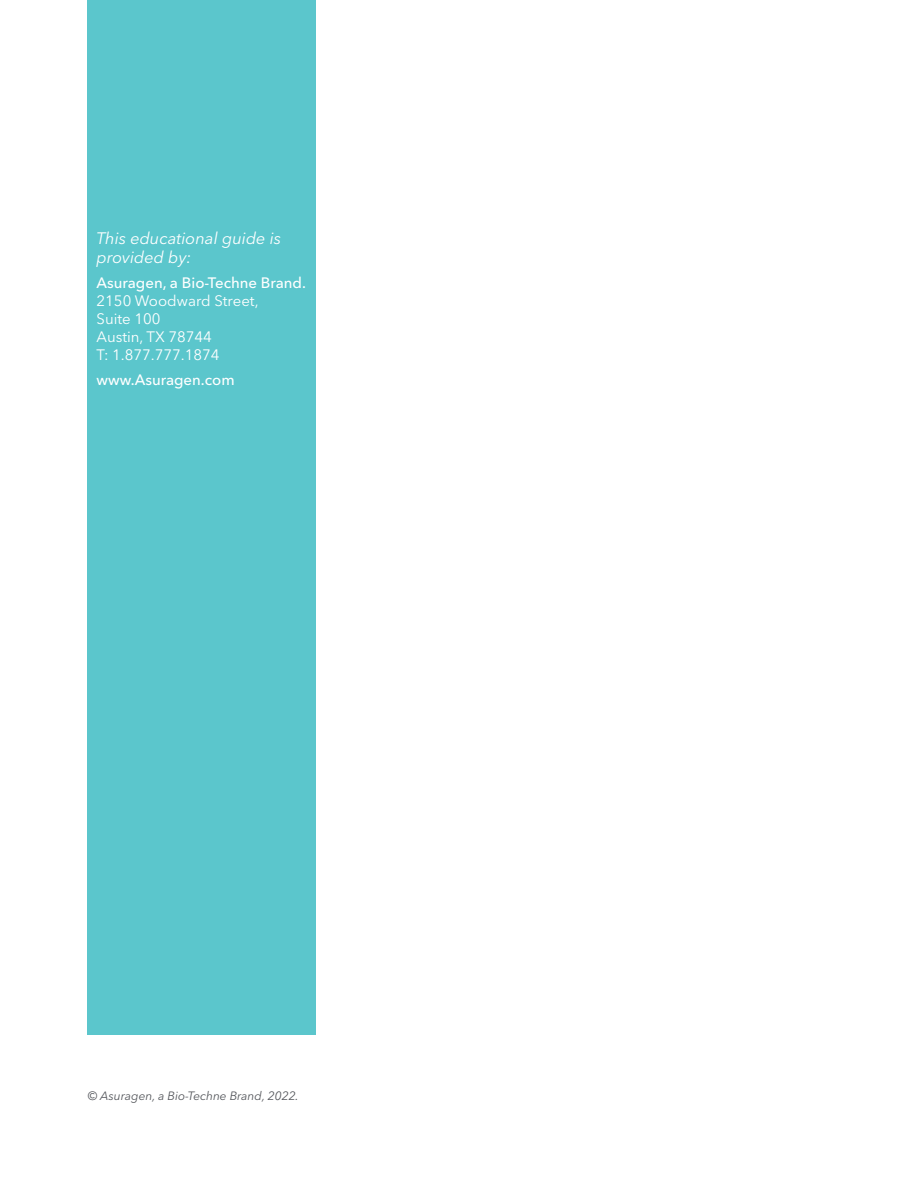
<style>
.page{position:relative;width:918px;height:1188px;background:#fff}
.page>*{position:absolute;margin:0;border:0;box-sizing:border-box;transform-origin:0 0}
.Body{font:italic 16.5px/19.8px "Avenir Next LT Pro";color:#fff}
.Body-2{font:15px "Avenir Next LT Pro";color:#fff}
.Body-3{font:500 15px "Avenir Next LT Pro";color:#fff}
.Body-4{font:italic 12px "Avenir Next LT Pro";color:#54565b}
</style>
<div class="page">
<div style="left:88px;top:0;width:228px;height:1035px;background:#5bc6cc"></div>
<p class="Body" style="left:97px;top:228px;width:186px">This educational guide is provided by:</p>
<p class="Body-3" style="left:97px;top:274px;width:211px">Asuragen, a Bio-Techne Brand.</p>
<p class="Body-2" style="left:97px;top:292px;width:164px">2150 Woodward Street,</p>
<p class="Body-2" style="left:97px;top:310px;width:66px">Suite 100</p>
<p class="Body-2" style="left:97px;top:328px;width:117px">Austin, TX 78744</p>
<p class="Body-2" style="left:97px;top:346px;width:125px">T: 1.877.777.1874</p>
<p class="Body-3" style="left:97px;top:371px;width:140px">www.Asuragen.com</p>
<p class="Body-4" style="left:88px;top:1089px;width:213px">© Asuragen, a Bio-Techne Brand, 2022.</p>
</div>
